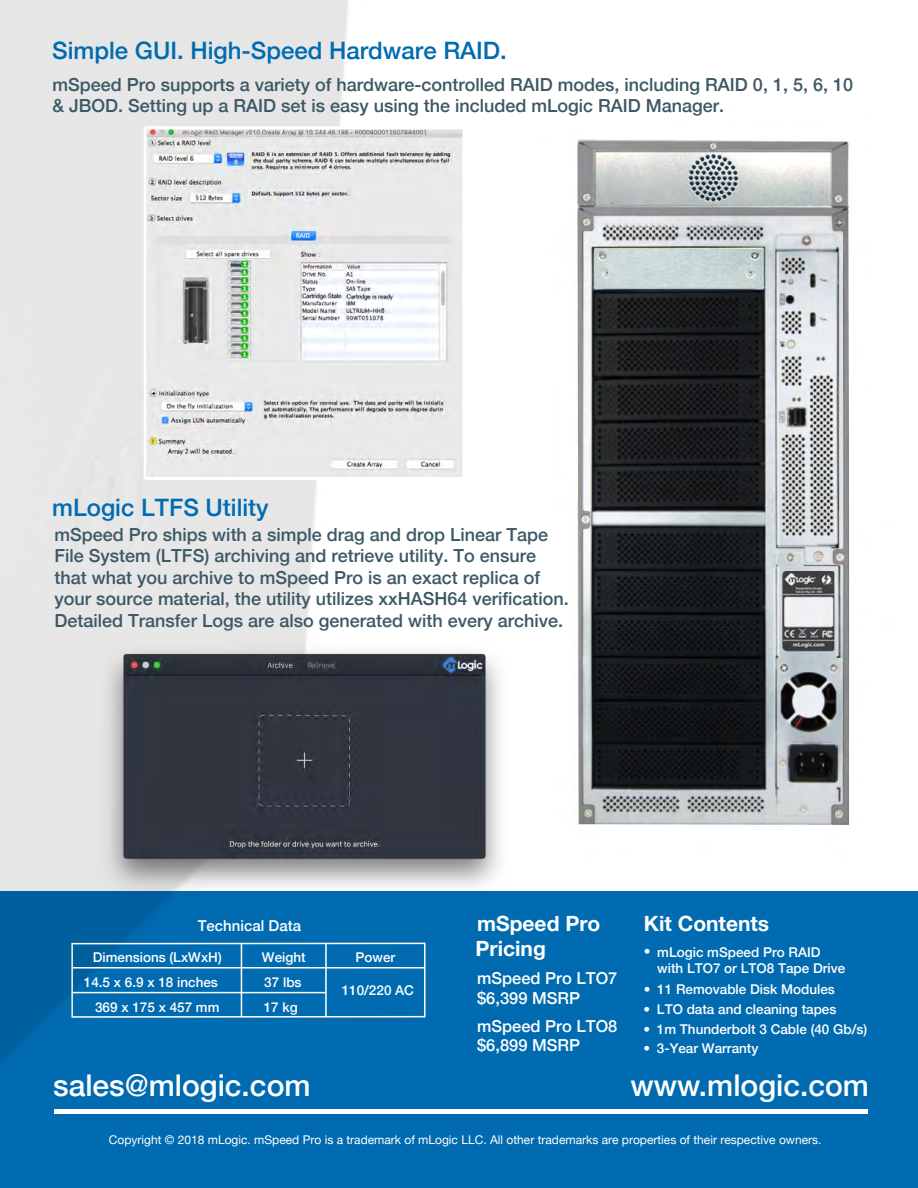
<style>
.page{position:relative;width:918px;height:1188px;background:#fff}
.page>*{position:absolute;margin:0;border:0;box-sizing:border-box;transform-origin:0 0}
.t1{font:500 30px "Helvetica Neue";color:#fff}
.t2{font:500 24px "Helvetica Neue";color:#006bb0}
.t3{font:700 21px/24.9px "Helvetica Neue";color:#fff}
.t4{font:500 18px/21.6px "Helvetica Neue";color:#3d5865}
.t5{font:500 16.5px/19.8px "Helvetica Neue";color:#fff}
.t6{font:500 15px "Helvetica Neue";color:#fff}
.t7{font:500 13.5px/16.2px "Helvetica Neue";color:#fff}
.t8{font:12px "Helvetica Neue";color:#fff}
</style>
<div class="page">
<img style="left:577px;top:139px;width:273px;height:686px">
<div style="left:0;top:892px;width:918px;height:296px;background:#006bb0"></div>
<img style="left:0;top:0;width:554px;height:1114px">
<div style="left:55px;top:1109px;width:813px;height:5px;background:#fff"></div>
<div style="left:71px;top:943px;width:355px;height:75px;border:2px solid #fff"></div>
<hr style="left:72px;top:967px;width:353px;height:2px;background:#fff">
<hr style="left:72px;top:992px;width:254px;height:1px;background:#fff">
<hr style="left:325px;top:944px;width:2px;height:73px;background:#fff">
<hr style="left:241px;top:944px;width:1px;height:73px;background:#fff">
<img style="left:148px;top:130px;width:313px;height:346px">
<div style="left:144px;top:126px;width:321px;height:354px;border:3px solid #fff;border-radius:2px"></div>
<img style="left:92px;top:637px;width:425px;height:266px">
<p class="t2" style="left:52px;top:31px;width:456px">Simple GUI. High-Speed Hardware RAID.</p>
<p class="t4" style="left:52px;top:72px;width:802px">mSpeed Pro supports a variety of hardware-controlled RAID modes, including RAID 0, 1, 5, 6, 10 &amp; JBOD. Setting up a RAID set is easy using the included mLogic RAID Manager.</p>
<p class="t2" style="left:52px;top:488px;width:218px">mLogic LTFS Utility</p>
<p class="t4" style="left:55px;top:522px;width:516px">mSpeed Pro ships with a simple drag and drop Linear Tape File System (LTFS) archiving and retrieve utility. To ensure that what you archive to mSpeed Pro is an exact replica of your source material, the utility utilizes xxHASH64 verification.<br>Detailed Transfer Logs are also generated with every archive.</p>
<p class="t6" style="left:198px;top:914px;width:105px">Technical Data</p>
<p class="t7" style="left:93px;top:948px;width:131px">Dimensions (LxWxH)</p>
<p class="t7" style="left:262px;top:948px;width:45px">Weight</p>
<p class="t7" style="left:356px;top:948px;width:41px">Power</p>
<p class="t7" style="left:84px;top:973px;width:136px">14.5 x 6.9 x 18 inches</p>
<p class="t7" style="left:264px;top:973px;width:39px">37 lbs</p>
<p class="t7" style="left:342px;top:981px;width:74px">110/220 AC</p>
<p class="t7" style="left:95px;top:998px;width:126px">369 x 175 x 457 mm</p>
<p class="t7" style="left:264px;top:998px;width:36px">17 kg</p>
<p class="t3" style="left:476px;top:912px;width:126px">mSpeed Pro<br>Pricing</p>
<p class="t3" style="left:644px;top:912px;width:127px">Kit Contents</p>
<p class="t7" style="left:657px;top:943px;width:190px;text-indent:-13px">• mLogic mSpeed Pro RAID with LTO7 or LTO8 Tape Drive</p>
<p class="t5" style="left:477px;top:967px;width:142px">mSpeed Pro LTO7 $6,399 MSRP</p>
<p class="t5" style="left:477px;top:1014px;width:142px">mSpeed Pro LTO8 $6,899 MSRP</p>
<p class="t7" style="left:644px;top:980px;width:192px">• 11 Removable Disk Modules</p>
<p class="t7" style="left:644px;top:1000px;width:194px">• LTO data and cleaning tapes</p>
<p class="t7" style="left:644px;top:1039px;width:116px">• 3-Year Warranty</p>
<p class="t7" style="left:644px;top:1020px;width:225px">• 1m Thunderbolt 3 Cable (40 Gb/s)</p>
<p class="t1" style="left:53px;top:1061px;width:259px">sales@mlogic.com</p>
<p class="t1" style="left:631px;top:1061px;width:240px">www.mlogic.com</p>
<p class="t8" style="left:109px;top:1131px;width:714px">Copyright © 2018 mLogic. mSpeed Pro is a trademark of mLogic LLC. All other trademarks are properties of their respective owners.</p>
</div>
